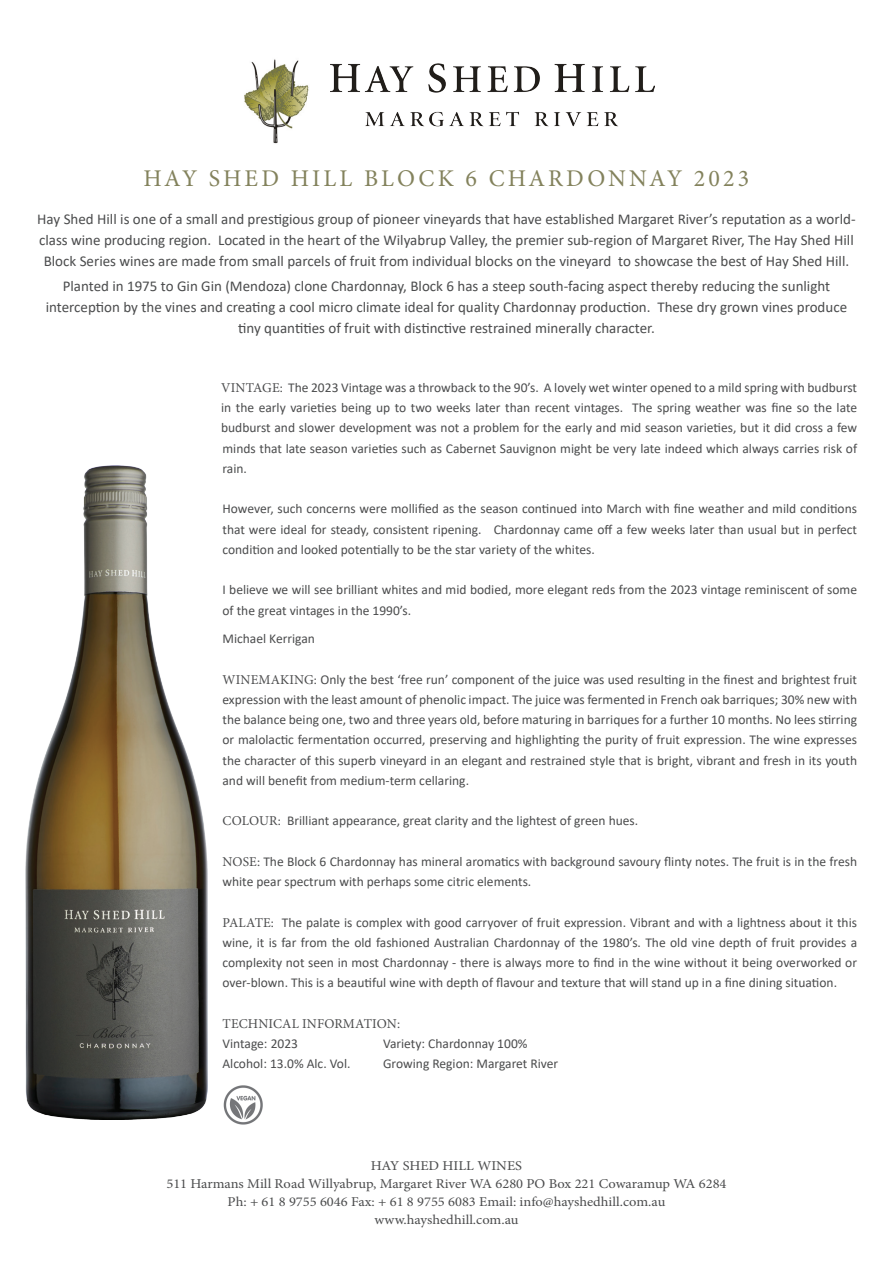
<style>
.page{position:relative;width:893px;height:1263px;background:#fff}
.page>*{position:absolute;margin:0;border:0;box-sizing:border-box;transform-origin:0 0}
.t1{font:24px "Minion Pro";letter-spacing:.13em;color:#83825c}
.t2{font:15px/21px "Calibri";color:#4b4c4d;text-align:center}
.t3{font:13.5px/20.2px "Calibri";color:#4b4c4d;text-align:justify}
.t4{font:13.5px "Minion Pro";color:#4b4c4d;scale:1.07 1}
.t5{font:13.5px "Minion Pro";color:#4b4c4d}
.s1{font-family:"Minion Pro"}
</style>
<div class="page">
<img style="left:26px;top:466px;width:181px;height:653px">
<img style="left:244px;top:59px;width:65px;height:85px">
<img style="left:330px;top:63px;width:324px;height:64px">
<img style="left:223px;top:1085px;width:40px;height:40px">
<p class="t1" style="left:144px;top:163px;width:607px">HAY SHED HILL BLOCK 6 CHARDONNAY 2023</p>
<p class="t2" style="left:37px;top:208px;width:820px">Hay Shed Hill is one of a small and prestigious group of pioneer vineyards that have established Margaret River’s reputation as a world&shy;class wine producing region. Located in the heart of the Wilyabrup Valley, the premier sub-region of Margaret River, The Hay Shed Hill<br>Block Series wines are made from small parcels of fruit from individual blocks on the vineyard to showcase the best of Hay Shed Hill.</p>
<p class="t2" style="left:46px;top:275px;width:803px">Planted in 1975 to Gin Gin (Mendoza) clone Chardonnay, Block 6 has a steep south-facing aspect thereby reducing the sunlight interception by the vines and creating a cool micro climate ideal for quality Chardonnay production. These dry grown vines produce tiny quantities of fruit with distinctive restrained minerally character.</p>
<p class="t3" style="left:221px;top:377px;width:637px"><span class="s1">VINTAGE:</span> The 2023 Vintage was a throwback to the 90’s. A lovely wet winter opened to a mild spring with budburst in the early varieties being up to two weeks later than recent vintages. The spring weather was fine so the late budburst and slower development was not a problem for the early and mid season varieties, but it did cross a few minds that late season varieties such as Cabernet Sauvignon might be very late indeed which always carries risk of rain.</p>
<p class="t3" style="left:222px;top:498px;width:636px">However, such concerns were mollified as the season continued into March with fine weather and mild conditions that were ideal for steady, consistent ripening. Chardonnay came off a few weeks later than usual but in perfect condition and looked potentially to be the star variety of the whites.</p>
<p class="t3" style="left:222px;top:579px;width:636px">I believe we will see brilliant whites and mid bodied, more elegant reds from the 2023 vintage reminiscent of some of the great vintages in the 1990’s.</p>
<p class="t3" style="left:222px;top:628px;width:94px">Michael Kerrigan</p>
<p class="t3" style="left:222px;top:669px;width:636px"><span class="s1">WINEMAKING:</span> Only the best ‘free run’ component of the juice was used resulting in the finest and brightest fruit expression with the least amount of phenolic impact. The juice was fermented in French oak barriques; 30% new with the balance being one, two and three years old, before maturing in barriques for a further 10 months. No lees stirring or malolactic fermentation occurred, preserving and highlighting the purity of fruit expression. The wine expresses the character of this superb vineyard in an elegant and restrained style that is bright, vibrant and fresh in its youth and will benefit from medium-term cellaring.</p>
<p class="t3" style="left:223px;top:810px;width:417px"><span class="s1">COLOUR:</span> Brilliant appearance, great clarity and the lightest of green hues.</p>
<p class="t3" style="left:222px;top:851px;width:636px"><span class="s1">NOSE:</span> The Block 6 Chardonnay has mineral aromatics with background savoury flinty notes. The fruit is in the fresh white pear spectrum with perhaps some citric elements.</p>
<p class="t3" style="left:222px;top:912px;width:636px"><span class="s1">PALATE:</span> The palate is complex with good carryover of fruit expression. Vibrant and with a lightness about it this wine, it is far from the old fashioned Australian Chardonnay of the 1980’s. The old vine depth of fruit provides a complexity not seen in most Chardonnay - there is always more to find in the wine without it being overworked or over-blown. This is a beautiful wine with depth of flavour and texture that will stand up in a fine dining situation.</p>
<p class="t5" style="left:223px;top:1014px;width:179px">TECHNICAL INFORMATION:</p>
<p class="t3" style="left:222px;top:1033px;width:77px">Vintage: 2023</p>
<p class="t3" style="left:383px;top:1033px;width:146px">Variety: Chardonnay 100%</p>
<p class="t3" style="left:222px;top:1053px;width:130px">Alcohol: 13.0% Alc. Vol.</p>
<p class="t3" style="left:383px;top:1053px;width:177px">Growing Region: Margaret River</p>
<p class="t4" style="left:371px;top:1157px;width:143px">HAY SHED HILL WINES</p>
<p class="t4" style="left:166px;top:1175px;width:525px">511 Harmans Mill Road Willyabrup, Margaret River WA 6280 PO Box 221 Cowaramup WA 6284</p>
<p class="t4" style="left:228px;top:1193px;width:411px">Ph: + 61 8 9755 6046 Fax: + 61 8 9755 6083 Email: info@hayshedhill.com.au</p>
<p class="t4" style="left:375px;top:1211px;width:136px">www.hayshedhill.com.au</p>
</div>
